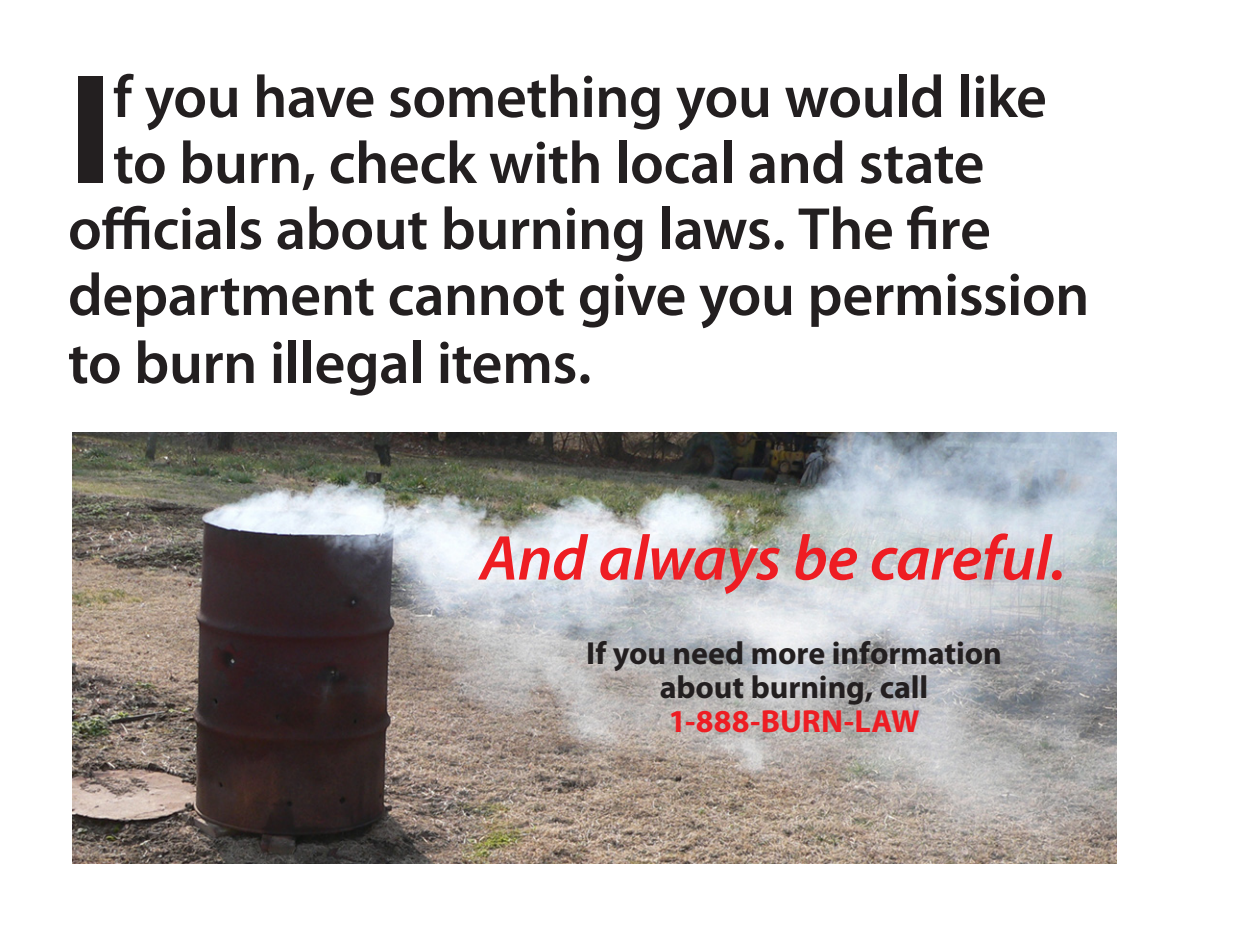
<style>
.page{position:relative;width:1260px;height:936px;background:#fff}
.page>*{position:absolute;margin:0;border:0;box-sizing:border-box;transform-origin:0 0}
.major_points{font:700 158px "Myriad Pro";color:#231f20}
.major_points-2{font:italic 600 64px "Myriad Pro";letter-spacing:-.01em;color:#ee1d23}
.major_points-3{font:600 60px "Myriad Pro";letter-spacing:-.01em;color:#231f20}
.major_points-4{font:700 32px/34px "Myriad Pro";letter-spacing:-.005em;color:#231f20;text-align:center}
.s1{color:#ee1d23}
</style>
<div class="page">
<img style="left:72px;top:433px;width:1044px;height:431px">
<p class="major_points" style="left:68px;top:27px;width:47px">I</p>
<p class="major_points-3" style="left:113px;top:59px;width:935px">f you have something you would like</p>
<p class="major_points-3" style="left:113px;top:125px;width:873px">to burn, check with local and state</p>
<p class="major_points-3" style="left:68px;top:191px;width:925px">officials about burning laws. The fire</p>
<p class="major_points-3" style="left:68px;top:257px;width:1023px">department cannot give you permission</p>
<p class="major_points-3" style="left:68px;top:325px;width:525px">to burn illegal items.</p>
<p class="major_points-2" style="left:480px;top:517px;width:588px">And always be careful.</p>
<p class="major_points-4" style="left:586px;top:635px;width:417px">If you need more information about burning, call<br><span class="s1">1-888-BURN-LAW</span></p>
</div>
